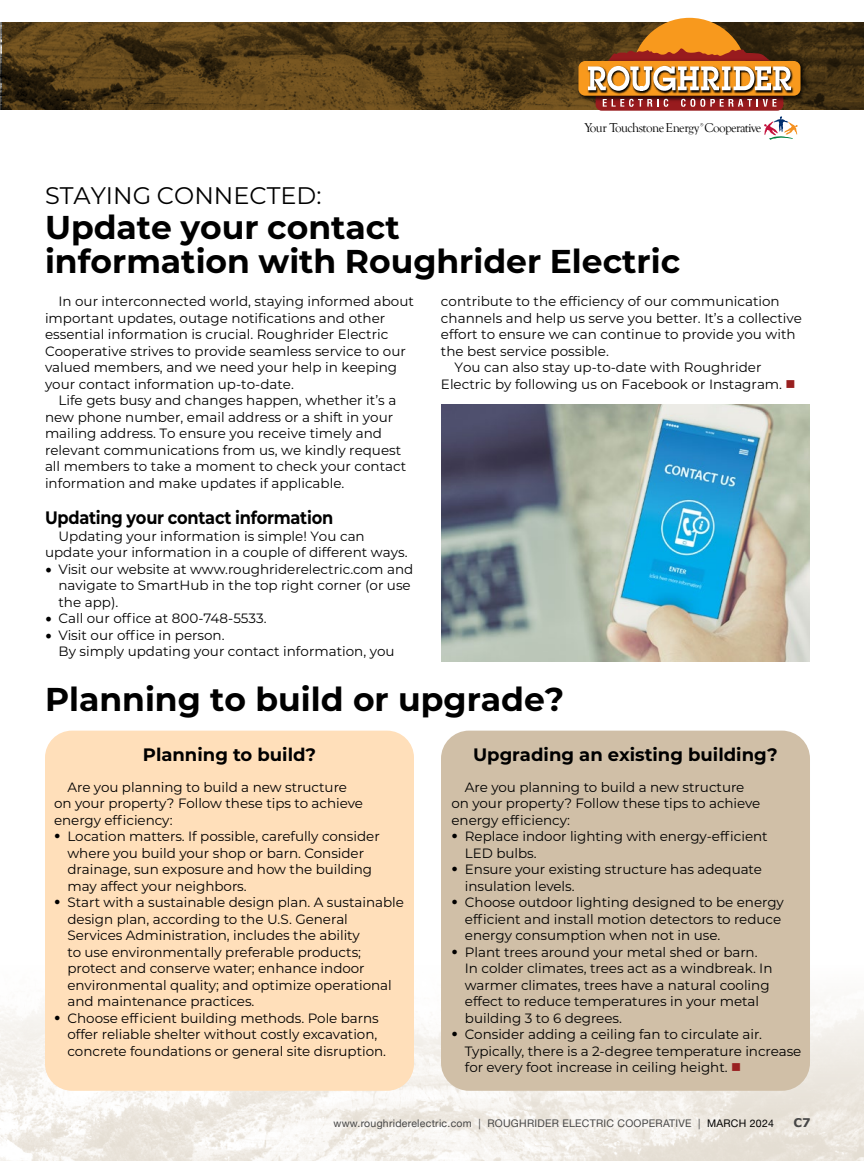
<style>
.page{position:relative;width:864px;height:1161px;background:#fff}
.page>*{position:absolute;margin:0;border:0;box-sizing:border-box;transform-origin:0 0}
.t1{font:700 33px/34.5px "Montserrat";color:#000}
.t2{font:24px "Montserrat";color:#000}
.t3{font:700 18px "Montserrat";color:#000}
.t4{font:700 18px "Montserrat";color:#000;scale:.9 1}
.t5{font:13.5px/16.5px "Montserrat";letter-spacing:-.005em;color:#000}
.t6{font:13.2px "Goudy Old Style T";letter-spacing:-.05em;color:#000}
.t7{font:700 12px "Verdana";color:#474747}
.t8{font:10.5px "Helvetica Neue";letter-spacing:.025em;color:#474747}
.s1{font-family:"Minion Pro";font-size:18px}
.s2{color:#992020}
.s3{font-weight:700;font-size:18px}
.s4{color:#000}
</style>
<div class="page">
<img style="left:0;top:996px;width:864px;height:165px">
<img style="left:441px;top:404px;width:369px;height:257px">
<div style="left:45px;top:731px;width:369px;height:360px;background:#ffdfba;border-radius:27px"></div>
<div style="left:441px;top:731px;width:369px;height:360px;background:#d0bfa7;border-radius:28px"></div>
<svg style="left:2px;top:22px;width:862px;height:88px;background:#523b16"></svg>
<div style="left:596px;top:76px;width:187px;height:35px;background:#981b1e;border-radius:6px"></div>
<img style="left:575px;top:58px;width:233px;height:45px">
<div style="left:578px;top:61px;width:223px;height:35px;background:#f8991d;border-radius:7px"></div>
<svg style="left:603px;top:99px;width:65px;height:8px"></svg>
<svg style="left:681px;top:99px;width:95px;height:8px"></svg>
<img style="left:587px;top:66px;width:207px;height:28px">
<svg style="left:588px;top:18px;width:203px;height:73px"></svg>
<svg style="left:764px;top:116px;width:34px;height:24px"></svg>
<p class="t6" style="left:585px;top:120px;width:178px">Your TouchstoneEnergy Cooperative</p>
<h2 class="t2" style="left:45px;top:179px;width:278px">STAYING CONNECTED:</h2>
<h1 class="t1" style="left:45px;top:208px;width:637px">Update your contact<br>information with Roughrider Electric</h1>
<p class="t5" style="left:45px;top:293px;width:370px;text-indent:14px">In our interconnected world, staying informed about important updates, outage notifications and other essential information is crucial. Roughrider Electric Cooperative strives to provide seamless service to our valued members, and we need your help in keeping your contact information up-to-date.</p>
<p class="t5" style="left:45px;top:392px;width:363px;text-indent:14px">Life gets busy and changes happen, whether it’s a new phone number, email address or a shift in your mailing address. To ensure you receive timely and relevant communications from us, we kindly request all members to take a moment to check your contact information and make updates if applicable.</p>
<h3 class="t4" style="left:45px;top:505px;width:322px">Updating your contact information</h3>
<p class="t5" style="left:45px;top:527px;width:364px;text-indent:14px">Updating your information is simple! You can update your information in a couple of different ways.</p>
<p class="t5" style="left:58px;top:560px;width:356px;text-indent:-14px"><span class="s1">•</span> Visit our website at www.roughriderelectric.com and navigate to SmartHub in the top right corner (or use the app).</p>
<p class="t5" style="left:45px;top:610px;width:223px"><span class="s1">•</span> Call our office at 800-748-5533.</p>
<p class="t5" style="left:58px;top:626px;width:338px;text-indent:-14px"><span class="s1">•</span> Visit our office in person.<br>By simply updating your contact information, you</p>
<p class="t5" style="left:441px;top:293px;width:340px">contribute to the efficiency of our communication</p>
<p class="t5" style="left:441px;top:309px;width:363px">channels and help us serve you better. It’s a collective</p>
<p class="t5" style="left:441px;top:326px;width:356px">effort to ensure we can continue to provide you with</p>
<p class="t5" style="left:441px;top:342px;width:169px">the best service possible.</p>
<p class="t5" style="left:454px;top:359px;width:308px">You can also stay up-to-date with Roughrider</p>
<p class="t5" style="left:441px;top:375px;width:356px">Electric by following us on Facebook or Instagram. <span class="s2">■</span></p>
<h1 class="t1" style="left:45px;top:680px;width:521px">Planning to build or upgrade?</h1>
<h3 class="t3" style="left:143px;top:742px;width:175px">Planning to build?</h3>
<h3 class="t3" style="left:473px;top:742px;width:306px">Upgrading an existing building?</h3>
<p class="t5" style="left:54px;top:778px;width:310px;text-indent:14px">Are you planning to build a new structure on your property? Follow these tips to achieve energy efficiency:</p>
<p class="t5" style="left:68px;top:828px;width:314px;text-indent:-14px"><span class="s3">•</span> Location matters. If possible, carefully consider where you build your shop or barn. Consider drainage, sun exposure and how the building may affect your neighbors.</p>
<p class="t5" style="left:68px;top:894px;width:338px;text-indent:-14px"><span class="s3">•</span> Start with a sustainable design plan. A sustainable design plan, according to the U.S. General Services Administration, includes the ability<br>to use environmentally preferable products; protect and conserve water; enhance indoor environmental quality; and optimize operational and maintenance practices.</p>
<p class="t5" style="left:68px;top:1009px;width:320px;text-indent:-14px"><span class="s3">•</span> Choose efficient building methods. Pole barns offer reliable shelter without costly excavation, concrete foundations or general site disruption.</p>
<p class="t5" style="left:451px;top:778px;width:310px;text-indent:13px">Are you planning to build a new structure on your property? Follow these tips to achieve energy efficiency:</p>
<p class="t5" style="left:465px;top:828px;width:304px;text-indent:-14px"><span class="s3">•</span> Replace indoor lighting with energy-efficient<br>LED bulbs.</p>
<p class="t5" style="left:465px;top:861px;width:299px;text-indent:-14px"><span class="s3">•</span> Ensure your existing structure has adequate insulation levels.</p>
<p class="t5" style="left:465px;top:894px;width:321px;text-indent:-14px"><span class="s3">•</span> Choose outdoor lighting designed to be energy efficient and install motion detectors to reduce energy consumption when not in use.</p>
<p class="t5" style="left:465px;top:943px;width:309px;text-indent:-14px"><span class="s3">•</span> Plant trees around your metal shed or barn.<br>In colder climates, trees act as a windbreak. In warmer climates, trees have a natural cooling effect to reduce temperatures in your metal building 3 to 6 degrees.</p>
<p class="t5" style="left:465px;top:1026px;width:338px;text-indent:-14px"><span class="s3">•</span> Consider adding a ceiling fan to circulate air.<br>Typically, there is a 2-degree temperature increase for every foot increase in ceiling height. <span class="s2">■</span></p>
<p class="t8" style="left:333px;top:1115px;width:442px">www.roughriderelectric.com | ROUGHRIDER ELECTRIC COOPERATIVE | <span class="s4">MARCH 2024</span></p>
<p class="t7" style="left:793px;top:1114px;width:19px">C7</p>
</div>
